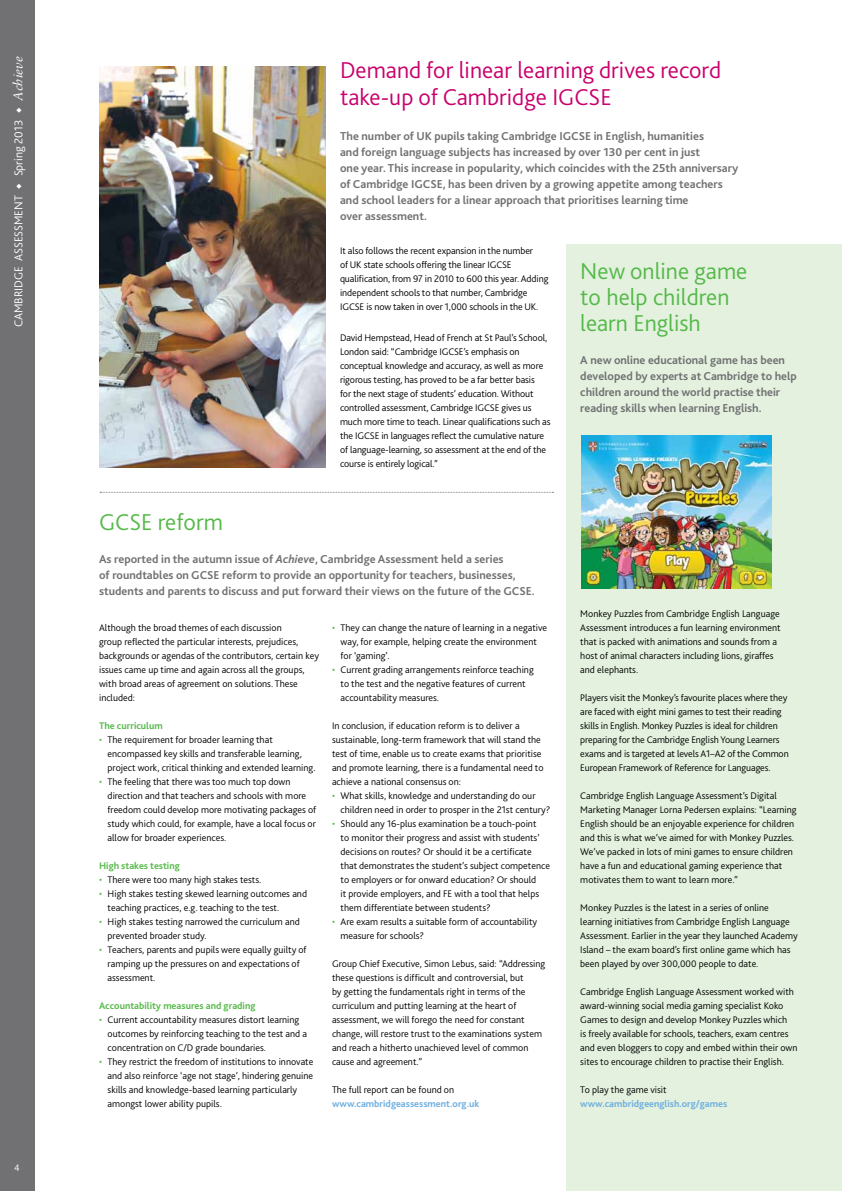
<style>
.page{position:relative;width:842px;height:1191px;background:#fff}
.page>*{position:absolute;margin:0;border:0;box-sizing:border-box;transform-origin:0 0}
.t1{font:300 24px/27px "Bliss 2";color:#ca006c}
.t2{font:300 24px/26px "Bliss 2";color:#54b948}
.t3{font:700 12px/16px "Bliss 2";color:#717073}
.t4{font:300 12px "Bliss 2";color:#fff}
.t5{font:300 10px/14px "Bliss 2";color:#000}
.t6{font:700 10px "Bliss 2";color:#54b948}
.t7{font:700 10px "Bliss 2";color:#6caddf}
.t8{font:300 10px "Bliss 2";color:#fff}
.s1{font-family:"Sabon";font-weight:400;font-style:italic;font-size:13px}
.s2{font-style:italic}
.s3{color:#54b948}
</style>
<div class="page">
<div style="left:0;top:0;width:34px;height:1191px;background:#717073"></div>
<svg style="left:100px;top:492px;width:453px;height:1px"></svg>
<img style="left:100px;top:66px;width:226px;height:402px">
<div style="left:566px;top:245px;width:276px;height:946px;background:#e3f1de"></div>
<img style="left:581px;top:436px;width:190px;height:153px">
<p class="t4" style="left:11px;top:327px;width:272px;rotate:-90deg">Cambridge Assessment ◆ Spring 2013 ◆ <span class="s1">Achieve</span></p>
<p class="t8" style="left:14px;top:1161px;width:7px">4</p>
<h1 class="t1" style="left:340px;top:56px;width:383px">Demand for linear learning drives record take-up of Cambridge IGCSE</h1>
<p class="t3" style="left:340px;top:128px;width:400px">The number of UK pupils taking Cambridge I GCSE in English, humanities<br>and foreign language subjects has increased by over 130 per cent in just<br>one year. This increase in popularity, which coincides with the 25th anniversary of Cambridge I GCSE, has been driven by a growing appetite among teachers and school leaders for a linear approach that prioritises learning time<br>over assessment.</p>
<p class="t5" style="left:340px;top:243px;width:210px">It also follows the recent expansion in the number<br>of UK state schools offering the linear IGCSE qualification, from 97 in 2010 to 600 this year. Adding independent schools to that number, Cambridge IGCSE is now taken in over 1,000 schools in the UK.</p>
<p class="t5" style="left:340px;top:330px;width:212px">David Hempstead, Head of French at St Paul’s School, London said: “Cambridge IGCSE’s emphasis on conceptual knowledge and accuracy, as well as more rigorous testing, has proved to be a far better basis<br>for the next stage of students’ education. Without controlled assessment, Cambridge IGCSE gives us much more time to teach. Linear qualifications such as the IGCSE in languages reflect the cumulative nature of language-learning, so assessment at the end of the course is entirely logical.”</p>
<h1 class="t2" style="left:580px;top:257px;width:169px">New online game to help children learn English</h1>
<p class="t3" style="left:580px;top:352px;width:218px">A new online educational game has been developed by experts at Cambridge to help children around the world practise their reading skills when learning English.</p>
<h1 class="t2" style="left:99px;top:508px;width:125px">GCSE reform</h1>
<p class="t3" style="left:99px;top:550px;width:437px">As reported in the autumn issue of <span class="s2">Achieve</span>, Cambridge Assessment held a series<br>of roundtables on GCSE reform to provide an opportunity for teachers, businesses, students and parents to discuss and put forward their views on the future of the GCSE.</p>
<p class="t5" style="left:340px;top:620px;width:208px;text-indent:-8px"><span class="s3">•</span> They can change the nature of learning in a negative way, for example, helping create the environment for ‘gaming’.</p>
<p class="t5" style="left:340px;top:662px;width:195px;text-indent:-8px"><span class="s3">•</span> Current grading arrangements reinforce teaching to the test and the negative features of current accountability measures.</p>
<p class="t5" style="left:332px;top:718px;width:213px">In conclusion, if education reform is to deliver a sustainable, long-term framework that will stand the test of time, enable us to create exams that prioritise and promote learning, there is a fundamental need to achieve a national consensus on:</p>
<p class="t5" style="left:340px;top:788px;width:211px;text-indent:-8px"><span class="s3">•</span> What skills, knowledge and understanding do our children need in order to prosper in the 21st century?</p>
<p class="t5" style="left:340px;top:816px;width:211px;text-indent:-8px"><span class="s3">•</span> Should any 16-plus examination be a touch-point<br>to monitor their progress and assist with students’ decisions on routes? Or should it be a certificate that demonstrates the student’s subject competence to employers or for onward education? Or should<br>it provide employers, and FE with a tool that helps them differentiate between students?</p>
<p class="t5" style="left:340px;top:914px;width:198px;text-indent:-8px"><span class="s3">•</span> Are exam results a suitable form of accountability measure for schools?</p>
<p class="t5" style="left:332px;top:956px;width:215px">Group Chief Executive, Simon Lebus, said: “Addressing these questions is difficult and controversial, but<br>by getting the fundamentals right in terms of the curriculum and putting learning at the heart of assessment, we will forego the need for constant change, will restore trust to the examinations system and reach a hitherto unachieved level of common cause and agreement.”</p>
<p class="t5" style="left:332px;top:1082px;width:124px">The full report can be found on</p>
<p class="t7" style="left:332px;top:1097px;width:149px">www.cambridgeassessment.org.uk</p>
<p class="t5" style="left:99px;top:620px;width:221px">Although the broad themes of each discussion<br>group reflected the particular interests, prejudices, backgrounds or agendas of the contributors, certain key issues came up time and again across all the groups, with broad areas of agreement on solutions. These included:</p>
<p class="t6" style="left:99px;top:719px;width:65px">The curriculum</p>
<p class="t5" style="left:108px;top:732px;width:209px;text-indent:-8px"><span class="s3">•</span> The requirement for broader learning that encompassed key skills and transferable learning, project work, critical thinking and extended learning.</p>
<p class="t5" style="left:108px;top:774px;width:210px;text-indent:-8px"><span class="s3">•</span> The feeling that there was too much top down direction and that teachers and schools with more freedom could develop more motivating packages of study which could, for example, have a local focus or allow for broader experiences.</p>
<p class="t6" style="left:99px;top:859px;width:82px">High stakes testing</p>
<p class="t5" style="left:99px;top:872px;width:164px"><span class="s3">•</span> There were too many high stakes tests.</p>
<p class="t5" style="left:108px;top:886px;width:201px;text-indent:-8px"><span class="s3">•</span> High stakes testing skewed learning outcomes and teaching practices, e.g. teaching to the test.</p>
<p class="t5" style="left:108px;top:914px;width:194px;text-indent:-8px"><span class="s3">•</span> High stakes testing narrowed the curriculum and prevented broader study.</p>
<p class="t5" style="left:108px;top:942px;width:201px;text-indent:-8px"><span class="s3">•</span> Teachers, parents and pupils were equally guilty of ramping up the pressures on and expectations of assessment.</p>
<p class="t6" style="left:99px;top:999px;width:158px">Accountability measures and grading</p>
<p class="t5" style="left:108px;top:1012px;width:201px;text-indent:-8px"><span class="s3">•</span> Current accountability measures distort learning outcomes by reinforcing teaching to the test and a concentration on C/D grade boundaries.</p>
<p class="t5" style="left:108px;top:1054px;width:207px;text-indent:-8px"><span class="s3">•</span> They restrict the freedom of institutions to innovate and also reinforce ‘age not stage’, hindering genuine skills and knowledge-based learning particularly amongst lower ability pupils.</p>
<p class="t5" style="left:580px;top:606px;width:202px">Monkey Puzzles from Cambridge English Language Assessment introduces a fun learning environment that is packed with animations and sounds from a host of animal characters including lions, giraffes and elephants.</p>
<p class="t5" style="left:580px;top:690px;width:210px">Players visit the Monkey’s favourite places where they are faced with eight mini games to test their reading skills in English. Monkey Puzzles is ideal for children preparing for the Cambridge English Young Learners exams and is targeted at levels A1–A2 of the Common European Framework of Reference for Languages.</p>
<p class="t5" style="left:580px;top:788px;width:218px">Cambridge English Language Assessment’s Digital Marketing Manager Lorna Pedersen explains: “Learning English should be an enjoyable experience for children and this is what we’ve aimed for with Monkey Puzzles.<br>We’ve packed in lots of mini games to ensure children have a fun and educational gaming experience that motivates them to want to learn more.”</p>
<p class="t5" style="left:580px;top:900px;width:219px">Monkey Puzzles is the latest in a series of online learning initiatives from Cambridge English Language Assessment. Earlier in the year they launched Academy Island – the exam board’s first online game which has been played by over 300,000 people to date.</p>
<p class="t5" style="left:580px;top:984px;width:219px">Cambridge English Language Assessment worked with award-winning social media gaming specialist Koko Games to design and develop Monkey Puzzles which<br>is freely available for schools, teachers, exam centres and even bloggers to copy and embed within their own sites to encourage children to practise their English.</p>
<p class="t5" style="left:580px;top:1082px;width:88px">To play the game visit</p>
<p class="t7" style="left:580px;top:1097px;width:148px">www.cambridgeenglish.org/games</p>
</div>
